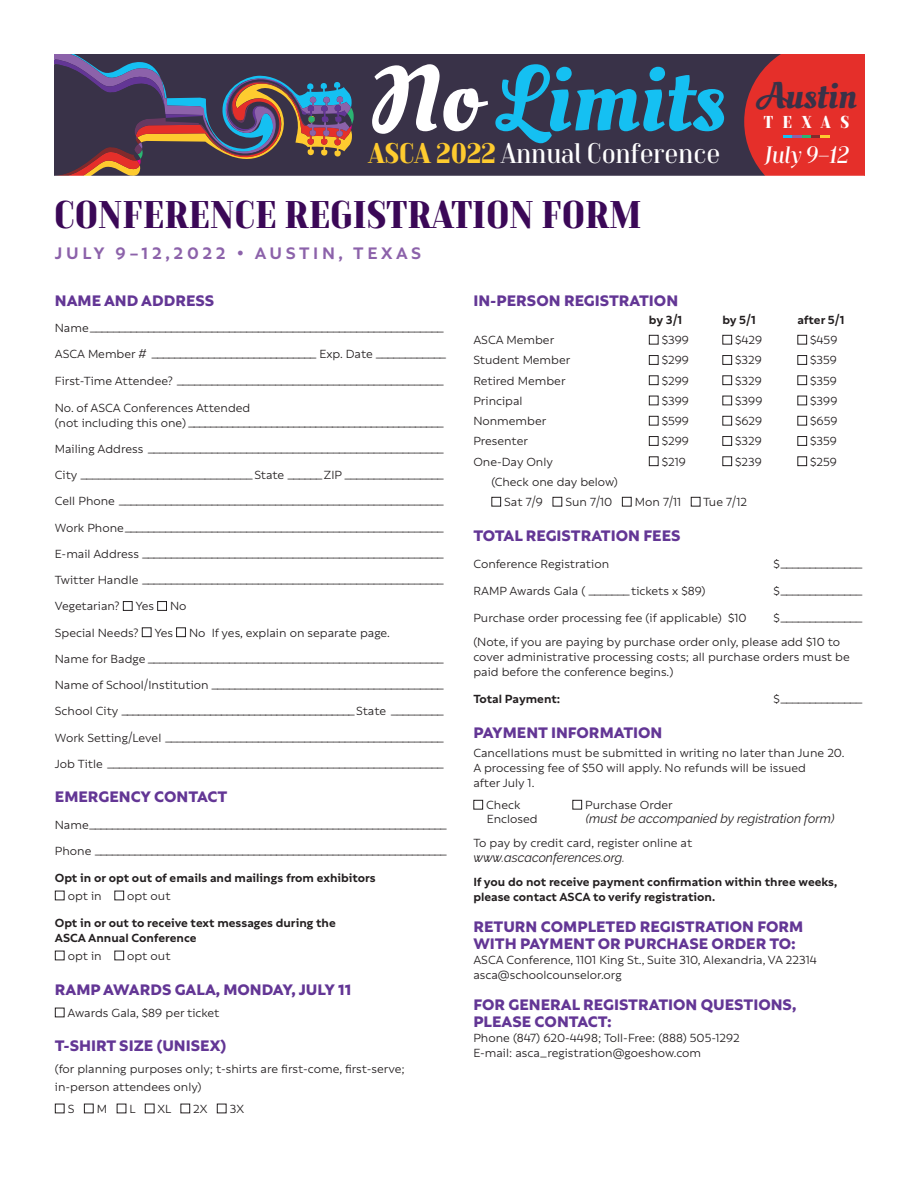
<style>
.page{position:relative;width:918px;height:1188px;background:#fff}
.page>*{position:absolute;margin:0;border:0;box-sizing:border-box;transform-origin:0 0}
.t1{font:92.85px "Oleo Script Swash Caps";color:#15c0f2}
.Section_Head{font:700 38.55px "TT Moons";color:#3b0857}
.t2{font:36.9px "Oleo Script Swash Caps";color:#393248}
.t3{font:28.2px "TT Moons";color:#fff}
.t4{font:italic 23.7px "TT Moons";color:#fff}
.Subhead{font:700 18px "Rebrand Txt";letter-spacing:.2em;color:#8c62aa}
.t5{font:700 17.25px "TT Moons";letter-spacing:.55em;color:#fff}
.Form_Subhead{font:900 16.5px/16.5px "Rebrand Txt";color:#633695}
.Form_Rule{font:12.75px/15px "Rebrand Txt";color:#231f20}
.Form_Body{font:12.75px/15px "Rebrand Txt";color:#231f20}
.Form_Rule-2{font:700 12.75px/15px "Rebrand Txt";color:#231f20}
.Form_Body-2{font:700 12.75px/15px "Rebrand Txt";color:#231f20}
.Form_Body-3{font:italic 12.75px "Raleway";color:#231f20}
.s1{color:#fff}
.s2{font-weight:700;color:#fecb2f}
.s3{font-family:"Raleway";font-style:italic}
</style>
<div class="page">
<div style="left:55px;top:54px;width:810px;height:122px;background:#393248"></div>
<svg style="left:55px;top:54px;width:299px;height:122px"></svg>
<svg style="left:744px;top:54px;width:121px;height:122px"></svg>
<p class="t1" style="left:371px;top:43px;width:357px"><span class="s1">No</span> Limits</p>
<p class="t3" style="left:368px;top:136px;width:353px"><span class="s2">ASCA 2022</span> Annual Conference</p>
<p class="Section_Head" style="left:54px;top:192px;width:589px">CONFERENCE REGISTRATION FORM</p>
<p class="Subhead" style="left:55px;top:242px;width:368px">JULY 9–12,2022 • AUSTIN, TEXAS</p>
<p class="t2" style="left:757px;top:74px;width:101px">Austin</p>
<p class="t4" style="left:765px;top:140px;width:86px">July 9–12</p>
<p class="t5" style="left:764px;top:111px;width:87px">TEXAS</p>
<p class="Form_Subhead" style="left:55px;top:293px;width:161px">NAME AND ADDRESS</p>
<p class="Form_Rule" style="left:55px;top:321px;width:391px">Name _____________________________________________________________</p>
<p class="Form_Rule" style="left:55px;top:347px;width:393px">ASCA Member # _____________________________ Exp. Date ____________</p>
<p class="Form_Rule" style="left:55px;top:373px;width:391px">First-Time Attendee? ______________________________________________</p>
<p class="Form_Rule" style="left:55px;top:400px;width:391px">No. of ASCA Conferences Attended<br>(not including this one) ______________________________________________</p>
<p class="Form_Rule" style="left:55px;top:441px;width:391px">Mailing Address ___________________________________________________</p>
<p class="Form_Rule" style="left:55px;top:468px;width:391px">City _____________________________ State ______ ZIP _________________</p>
<p class="Form_Rule" style="left:55px;top:494px;width:391px">Cell Phone ________________________________________________________</p>
<p class="Form_Rule" style="left:55px;top:520px;width:391px">Work Phone _______________________________________________________</p>
<p class="Form_Rule" style="left:55px;top:546px;width:391px">E-mail Address ____________________________________________________</p>
<p class="Form_Rule" style="left:55px;top:573px;width:391px">Twitter Handle ____________________________________________________</p>
<p class="Form_Rule" style="left:55px;top:599px;width:133px">Vegetarian? ■ Yes ■ No</p>
<p class="Form_Rule" style="left:55px;top:625px;width:337px">Special Needs? ■ Yes ■ No If yes, explain on separate page.</p>
<p class="Form_Rule" style="left:55px;top:651px;width:391px">Name for Badge ___________________________________________________</p>
<p class="Form_Rule" style="left:55px;top:678px;width:391px">Name of School/Institution ________________________________________</p>
<p class="Form_Rule" style="left:55px;top:704px;width:391px">School City __________________________________________ State _________</p>
<p class="Form_Rule" style="left:55px;top:730px;width:391px">Work Setting/Level ________________________________________________</p>
<p class="Form_Rule" style="left:55px;top:756px;width:391px">Job Title __________________________________________________________</p>
<p class="Form_Subhead" style="left:55px;top:789px;width:174px">EMERGENCY CONTACT</p>
<p class="Form_Rule" style="left:55px;top:817px;width:394px">Name_______________________________________________________________</p>
<p class="Form_Rule" style="left:55px;top:843px;width:394px">Phone ______________________________________________________________</p>
<p class="Form_Rule-2" style="left:55px;top:870px;width:322px">Opt in or opt out of emails and mailings from exhibitors</p>
<p class="Form_Rule" style="left:55px;top:888px;width:117px">■ opt in ■ opt out</p>
<p class="Form_Rule-2" style="left:55px;top:915px;width:282px">Opt in or out to receive text messages during the<br>ASCA Annual Conference</p>
<p class="Form_Rule" style="left:55px;top:948px;width:117px">■ opt in ■ opt out</p>
<p class="Form_Subhead" style="left:55px;top:982px;width:298px">RAMP AWARDS GALA, MONDAY, JULY 11</p>
<p class="Form_Body" style="left:55px;top:1005px;width:166px">■ Awards Gala, $89 per ticket</p>
<p class="Form_Subhead" style="left:55px;top:1038px;width:173px">T-SHIRT SIZE (UNISEX)</p>
<p class="Form_Body" style="left:55px;top:1060px;width:352px;line-height:18px">(for planning purposes only; t-shirts are first-come, first-serve; in-person attendees only)</p>
<p class="Form_Body" style="left:55px;top:1101px;width:191px">■ S ■ M ■ L ■ XL ■ 2X ■ 3X</p>
<p class="Form_Subhead" style="left:473px;top:293px;width:206px">IN-PERSON REGISTRATION</p>
<p class="Form_Body-2" style="left:649px;top:312px;width:35px">by 3/1</p>
<p class="Form_Body-2" style="left:722px;top:312px;width:35px">by 5/1</p>
<p class="Form_Body-2" style="left:797px;top:312px;width:49px">after 5/1</p>
<p class="Form_Body" style="left:473px;top:333px;width:82px">ASCA Member</p>
<p class="Form_Body" style="left:649px;top:333px;width:42px">■ $399</p>
<p class="Form_Body" style="left:722px;top:333px;width:41px">■ $429</p>
<p class="Form_Body" style="left:797px;top:333px;width:42px">■ $459</p>
<p class="Form_Body" style="left:473px;top:353px;width:98px">Student Member</p>
<p class="Form_Body" style="left:649px;top:353px;width:42px">■ $299</p>
<p class="Form_Body" style="left:722px;top:353px;width:41px">■ $329</p>
<p class="Form_Body" style="left:797px;top:353px;width:41px">■ $359</p>
<p class="Form_Body" style="left:473px;top:373px;width:94px">Retired Member</p>
<p class="Form_Body" style="left:649px;top:373px;width:42px">■ $299</p>
<p class="Form_Body" style="left:722px;top:373px;width:41px">■ $329</p>
<p class="Form_Body" style="left:797px;top:373px;width:41px">■ $359</p>
<p class="Form_Body" style="left:473px;top:393px;width:51px">Principal</p>
<p class="Form_Body" style="left:649px;top:393px;width:42px">■ $399</p>
<p class="Form_Body" style="left:722px;top:393px;width:42px">■ $399</p>
<p class="Form_Body" style="left:797px;top:393px;width:42px">■ $399</p>
<p class="Form_Body" style="left:473px;top:414px;width:74px">Nonmember</p>
<p class="Form_Body" style="left:649px;top:414px;width:42px">■ $599</p>
<p class="Form_Body" style="left:722px;top:414px;width:41px">■ $629</p>
<p class="Form_Body" style="left:797px;top:414px;width:42px">■ $659</p>
<p class="Form_Body" style="left:473px;top:434px;width:56px">Presenter</p>
<p class="Form_Body" style="left:649px;top:434px;width:42px">■ $299</p>
<p class="Form_Body" style="left:722px;top:434px;width:41px">■ $329</p>
<p class="Form_Body" style="left:797px;top:434px;width:41px">■ $359</p>
<p class="Form_Body" style="left:473px;top:454px;width:81px">One-Day Only</p>
<p class="Form_Body" style="left:649px;top:454px;width:39px">■ $219</p>
<p class="Form_Body" style="left:722px;top:454px;width:41px">■ $239</p>
<p class="Form_Body" style="left:797px;top:454px;width:41px">■ $259</p>
<p class="Form_Body" style="left:491px;top:474px;width:128px">(Check one day below)</p>
<p class="Form_Body" style="left:491px;top:495px;width:257px">■ Sat 7/9 ■ Sun 7/10 ■ Mon 7/11 ■ Tue 7/12</p>
<p class="Form_Subhead" style="left:473px;top:528px;width:209px">TOTAL REGISTRATION FEES</p>
<p class="Form_Rule" style="left:473px;top:557px;width:137px">Conference Registration</p>
<p class="Form_Rule" style="left:773px;top:557px;width:91px">$ ______________</p>
<p class="Form_Rule" style="left:473px;top:584px;width:233px">RAMP Awards Gala ( _______ tickets x $89)</p>
<p class="Form_Rule" style="left:773px;top:584px;width:91px">$ ______________</p>
<p class="Form_Rule" style="left:473px;top:611px;width:275px">Purchase order processing fee (if applicable) $10</p>
<p class="Form_Rule" style="left:773px;top:611px;width:91px">$ ______________</p>
<p class="Form_Body" style="left:473px;top:635px;width:378px">(Note, if you are paying by purchase order only, please add $10 to cover administrative processing costs; all purchase orders must be paid before the conference begins.)</p>
<p class="Form_Rule-2" style="left:473px;top:692px;width:88px">Total Payment:</p>
<p class="Form_Rule" style="left:773px;top:692px;width:91px">$ ______________</p>
<p class="Form_Subhead" style="left:473px;top:725px;width:191px">PAYMENT INFORMATION</p>
<p class="Form_Body" style="left:473px;top:745px;width:373px">Cancellations must be submitted in writing no later than June 20.<br>A processing fee of $50 will apply. No refunds will be issued<br>after July 1.</p>
<p class="Form_Body" style="left:473px;top:798px;width:49px">■ Check</p>
<p class="Form_Body" style="left:572px;top:798px;width:102px">■ Purchase Order</p>
<p class="Form_Body" style="left:487px;top:811px;width:52px">Enclosed</p>
<p class="Form_Body-3" style="left:586px;top:811px;width:250px">(must be accompanied by registration form)</p>
<p class="Form_Body" style="left:473px;top:835px;width:220px">To pay by credit card, register online at <span class="s3">www.ascaconferences.org.</span></p>
<p class="Form_Body-2" style="left:473px;top:874px;width:365px">If you do not receive payment confirmation within three weeks, please contact ASCA to verify registration.</p>
<p class="Form_Subhead" style="left:473px;top:919px;width:332px">RETURN COMPLETED REGISTRATION FORM<br>WITH PAYMENT OR PURCHASE ORDER TO:</p>
<p class="Form_Body" style="left:473px;top:952px;width:345px">ASCA Conference, 1101 King St., Suite 310, Alexandria, VA 22314</p>
<p class="Form_Body" style="left:473px;top:967px;width:150px">asca@schoolcounselor.org</p>
<p class="Form_Subhead" style="left:473px;top:997px;width:325px">FOR GENERAL REGISTRATION QUESTIONS,<br>PLEASE CONTACT:</p>
<p class="Form_Body" style="left:473px;top:1030px;width:268px">Phone (847) 620-4498; Toll-Free: (888) 505-1292</p>
<p class="Form_Body" style="left:473px;top:1045px;width:229px">E-mail: asca_registration@goeshow.com</p>
</div>
